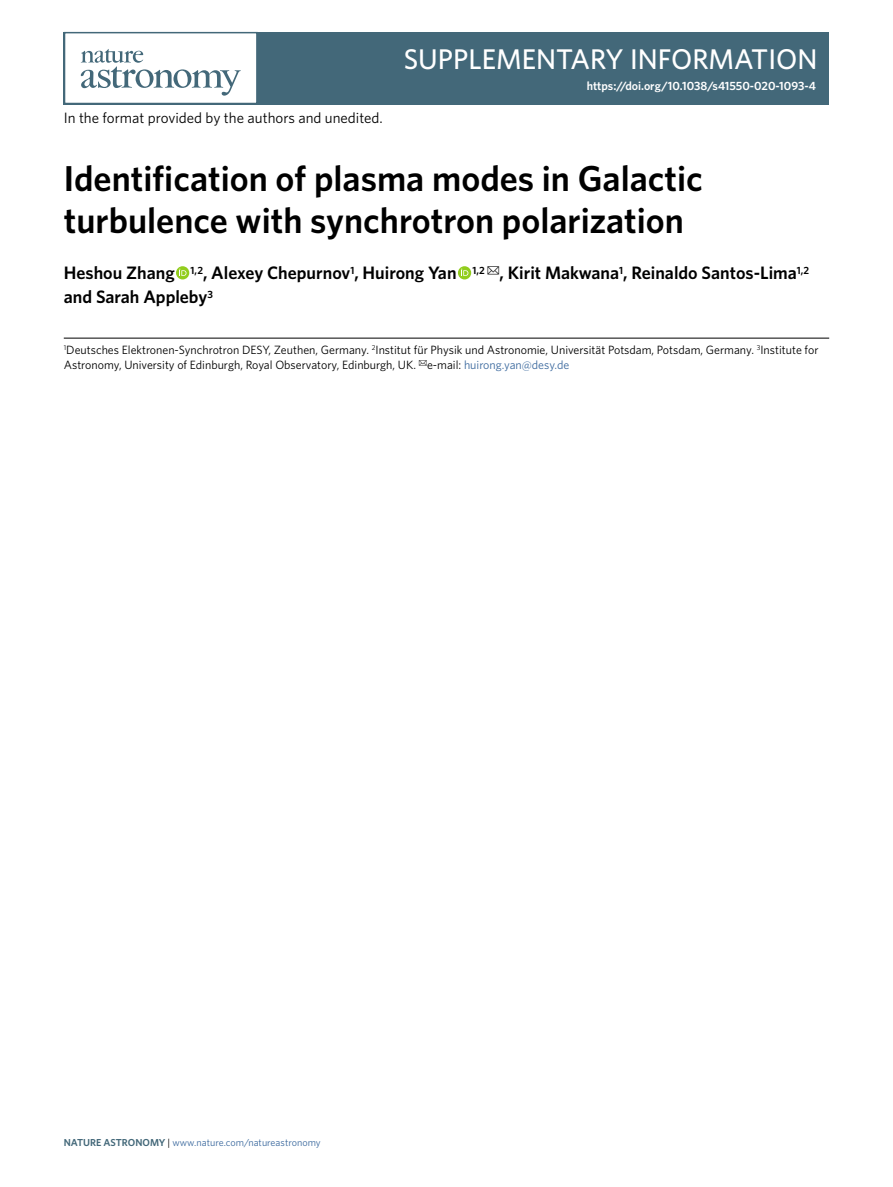
<style>
.page{position:relative;width:893px;height:1187px;background:#fff}
.page>*{position:absolute;margin:0;border:0;box-sizing:border-box;transform-origin:0 0}
.t1{font:600 36px/42px "Whitney";color:#000}
.t2{font:500 30px "Whitney";color:#fff}
.t3{font:500 28.5px "Whitney";color:#fff}
.t4{font:600 18px/24px "Whitney";color:#000}
.t5{font:15px "Whitney";color:#000}
.t6{font:12px/15px "Whitney";color:#000}
.t7{font:600 12px "Whitney";color:#fff}
.t8{font:10.2px "Whitney";color:#3b699e}
.s1{color:#3b699e}
.s2{font-weight:600;color:#436879}
.s3{color:#000}
</style>
<div class="page">
<div style="left:64px;top:32px;width:765px;height:72px;background:#436879"></div>
<div style="left:64px;top:32px;width:194px;height:72px;background:#fff;border:2px solid #436879"></div>
<svg style="left:81px;top:49px;width:160px;height:47px"></svg>
<hr style="left:64px;top:338px;width:765px;height:1px;background:#000">
<svg style="left:176px;top:266px;width:13px;height:13px"></svg>
<svg style="left:179px;top:268px;width:7px;height:8px"></svg>
<svg style="left:458px;top:266px;width:13px;height:13px"></svg>
<svg style="left:461px;top:268px;width:7px;height:8px"></svg>
<p class="t5" style="left:64px;top:108px;width:321px">In the format provided by the authors and unedited.</p>
<h2 class="t2" style="left:690px;top:39px;width:129px">ARTICLES</h2>
<p class="t7" style="left:587px;top:78px;width:231px">https://doi.org/10.1038/s41550-020-1093-4</p>
<h3 class="t3" style="left:404px;top:40px;width:415px">SUPPLEMENTARY INFORMATION</h3>
<h1 class="t1" style="left:64px;top:157px;width:641px">Identification of plasma modes in Galactic turbulence with synchrotron polarization</h1>
<h3 class="t4" style="left:64px;top:261px;width:747px">Heshou Zhang <sup>1,2</sup>, Alexey Chepurnov<sup>1</sup>, Huirong Yan <sup>1,2</sup> <sup>✉</sup>, Kirit Makwana<sup>1</sup>, Reinaldo Santos-Lima<sup>1,2 </sup>and Sarah Appleby<sup>3</sup></h3>
<p class="t6" style="left:64px;top:342px;width:756px"><sup>1</sup>Deutsches Elektronen-Synchrotron DESY, Zeuthen, Germany. <sup>2</sup>Institut für Physik und Astronomie, Universität Potsdam, Potsdam, Germany. <sup>3</sup>Institute for<br>Astronomy, University of Edinburgh, Royal Observatory, Edinburgh, UK. <sup>✉</sup>e-mail: <span class="s1">huirong.yan@desy.de</span></p>
<p class="t8" style="left:64px;top:1135px;width:258px"><span class="s2">Nature Astronomy</span> <span class="s3">|</span> www.nature.com/natureastronomy</p>
</div>
